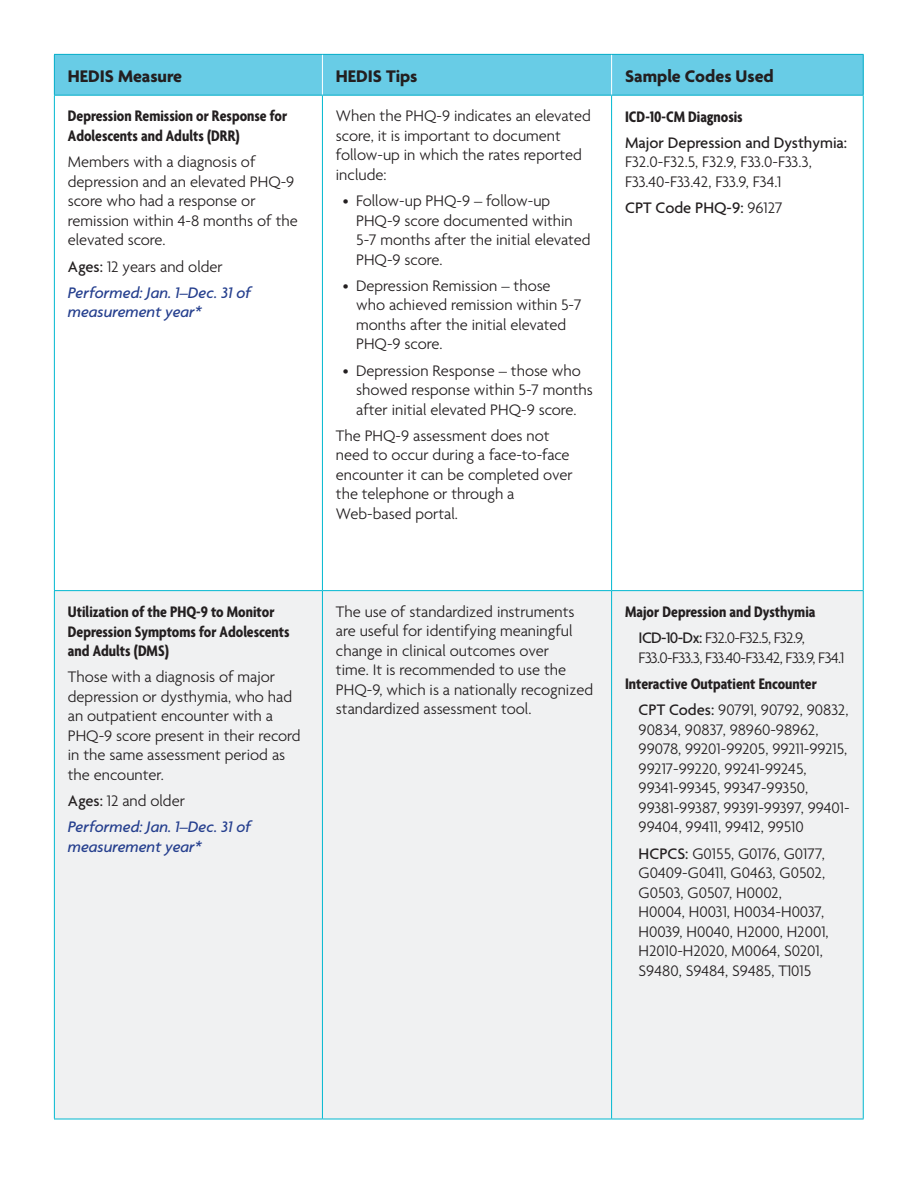
<style>
.page{position:relative;width:918px;height:1188px;background:#fff}
.page>*{position:absolute;margin:0;border:0;box-sizing:border-box;transform-origin:0 0}
.t1{font:700 18.15px "Agenda";color:#231f20}
.t2{font:300 16.5px/19.5px "Agenda";color:#231f20}
.t3{font:700 condensed 16.5px/19.5px "Agenda";color:#231f20}
.t4{font:italic 500 16.5px/26.2px "Agenda";color:#253f8e}
.t5{font:500 16.5px "Agenda";color:#231f20}
.t6{font:300 16.5px "Agenda";letter-spacing:-.04em;color:#231f20}
.s1{font-style:normal;color:#231f20}
.s2{font-weight:300;font-style:normal;color:#231f20}
.s3{font-weight:300}
.s4{font-weight:500;font-stretch:normal}
.s5{font-weight:300;font-stretch:normal}
.s6{font-weight:500}
</style>
<div class="page">
<div style="left:55px;top:55px;width:808px;height:40px;background:#68cce6"></div>
<div style="left:55px;top:591px;width:808px;height:528px;background:#f0f1f2"></div>
<hr style="left:54px;top:590px;width:268px;height:1px;background:#01b8d0">
<hr style="left:322px;top:590px;width:290px;height:1px;background:#01b8d0">
<hr style="left:612px;top:590px;width:252px;height:1px;background:#01b8d0">
<hr style="left:322px;top:55px;width:1px;height:40px;background:#fff">
<hr style="left:611px;top:55px;width:1px;height:40px;background:#fff">
<hr style="left:54px;top:54px;width:268px;height:1px;background:#00acc8">
<hr style="left:54px;top:55px;width:1px;height:40px;background:#00acc8">
<hr style="left:322px;top:54px;width:290px;height:1px;background:#00acc8">
<hr style="left:612px;top:54px;width:252px;height:1px;background:#00acc8">
<hr style="left:863px;top:55px;width:1px;height:40px;background:#00acc8">
<hr style="left:54px;top:95px;width:268px;height:1px;background:#00acc8">
<hr style="left:322px;top:95px;width:290px;height:1px;background:#00acc8">
<hr style="left:612px;top:95px;width:252px;height:1px;background:#00acc8">
<hr style="left:54px;top:96px;width:1px;height:494px;background:#01b8d0">
<hr style="left:322px;top:96px;width:1px;height:494px;background:#01b8d0">
<hr style="left:611px;top:96px;width:1px;height:494px;background:#01b8d0">
<hr style="left:863px;top:96px;width:1px;height:494px;background:#01b8d0">
<hr style="left:54px;top:591px;width:1px;height:528px;background:#01b8d0">
<hr style="left:322px;top:591px;width:1px;height:528px;background:#01b8d0">
<hr style="left:611px;top:591px;width:1px;height:528px;background:#01b8d0">
<hr style="left:863px;top:591px;width:1px;height:528px;background:#01b8d0">
<hr style="left:54px;top:1119px;width:268px;height:1px;background:#01b8d0">
<hr style="left:322px;top:1119px;width:290px;height:1px;background:#01b8d0">
<hr style="left:612px;top:1119px;width:252px;height:1px;background:#01b8d0">
<p class="t1" style="left:68px;top:65px;width:116px">HEDIS Measure</p>
<p class="t1" style="left:336px;top:65px;width:83px">HEDIS Tips</p>
<p class="t1" style="left:625px;top:65px;width:150px">Sample Codes Used</p>
<p class="t3" style="left:68px;top:106px;width:221px">Depression Remission or Response for<br>Adolescents and Adults (DRR)</p>
<p class="t2" style="left:68px;top:152px;width:231px">Members with a diagnosis of depression and an elevated PHQ-9 score who had a response or remission within 4-8 months of the elevated score.</p>
<p class="t4" style="left:68px;top:253px;width:185px"><span class="s1">Ages:</span> <span class="s2">12 years and older<br></span>Performed: Jan. 1–Dec. 31 of</p>
<p class="t4" style="left:68px;top:298px;width:135px">measurement year*</p>
<p class="t2" style="left:336px;top:106px;width:257px">When the PHQ-9 indicates an elevated score, it is important to document follow-up in which the rates reported include:</p>
<p class="t2" style="left:356px;top:191px;width:236px;text-indent:-13px">• Follow-up PHQ-9 – follow-up<br>PHQ-9 score documented within<br>5-7 months after the initial elevated<br>PHQ-9 score.</p>
<p class="t2" style="left:356px;top:276px;width:227px;text-indent:-13px">• Depression Remission – those who achieved remission within 5-7 months after the initial elevated<br>PHQ-9 score.</p>
<p class="t2" style="left:356px;top:360px;width:238px;text-indent:-13px">• Depression Response – those who showed response within 5-7 months after initial elevated PHQ-9 score.</p>
<p class="t2" style="left:336px;top:426px;width:238px">The PHQ-9 assessment does not need to occur during a face-to-face encounter it can be completed over the telephone or through a<br>Web-based portal.</p>
<p class="t3" style="left:625px;top:106px;width:119px">ICD-10-CM Diagnosis</p>
<p class="t5" style="left:625px;top:132px;width:224px">Major Depression and Dysthymia:</p>
<p class="t2" style="left:625px;top:152px;width:188px">F32.0-F32.5, F32.9, F33.0-F33.3,<br>F33.40-F33.42, F33.9, F34.1</p>
<p class="t5" style="left:625px;top:198px;width:159px">CPT Code PHQ-9: <span class="s3">96127</span></p>
<p class="t3" style="left:68px;top:602px;width:223px">Utilization of the PHQ-9 to Monitor<br>Depression Symptoms for Adolescents and Adults (DMS)</p>
<p class="t2" style="left:68px;top:667px;width:234px">Those with a diagnosis of major depression or dysthymia, who had an outpatient encounter with a<br>PHQ-9 score present in their record in the same assessment period as the encounter.</p>
<p class="t4" style="left:68px;top:787px;width:185px"><span class="s1">Ages:</span> <span class="s2">12 and older<br></span>Performed: Jan. 1–Dec. 31 of</p>
<p class="t4" style="left:68px;top:833px;width:135px">measurement year*</p>
<p class="t2" style="left:336px;top:602px;width:259px">The use of standardized instruments are useful for identifying meaningful change in clinical outcomes over<br>time. It is recommended to use the PHQ-9, which is a nationally recognized standardized assessment tool.</p>
<p class="t3" style="left:625px;top:598px;width:192px;line-height:26.2px;text-align:center">Major Depression and Dysthymia<br><span class="s4">ICD-10-Dx:</span> <span class="s5">F32.0-F32.5, F32.9,</span></p>
<p class="t6" style="left:639px;top:648px;width:207px">F33.0-F33.3, F33.40-F33.42, F33.9, F34.1</p>
<p class="t3" style="left:639px;top:670px;width:212px;line-height:26.2px;text-indent:-13px">Interactive Outpatient Encounter<br><span class="s4">CPT Codes:</span> <span class="s5">90791, 90792, 90832,</span></p>
<p class="t2" style="left:639px;top:719px;width:213px">90834, 90837, 98960-98962,<br>99078, 99201-99205, 99211-99215,<br>99217-99220, 99241-99245,<br>99341-99345, 99347-99350,<br>99381-99387, 99391-99397, 99401-<br>99404, 99411, 99412, 99510</p>
<p class="t2" style="left:639px;top:843px;width:192px"><span class="s6">HCPCS:</span> G0155, G0176, G0177,<br>G0409-G0411, G0463, G0502,<br>G0503, G0507, H0002,<br>H0004, H0031, H0034-H0037,<br>H0039, H0040, H2000, H2001,<br>H2010-H2020, M0064, S0201,<br>S9480, S9484, S9485, T1015</p>
</div>
